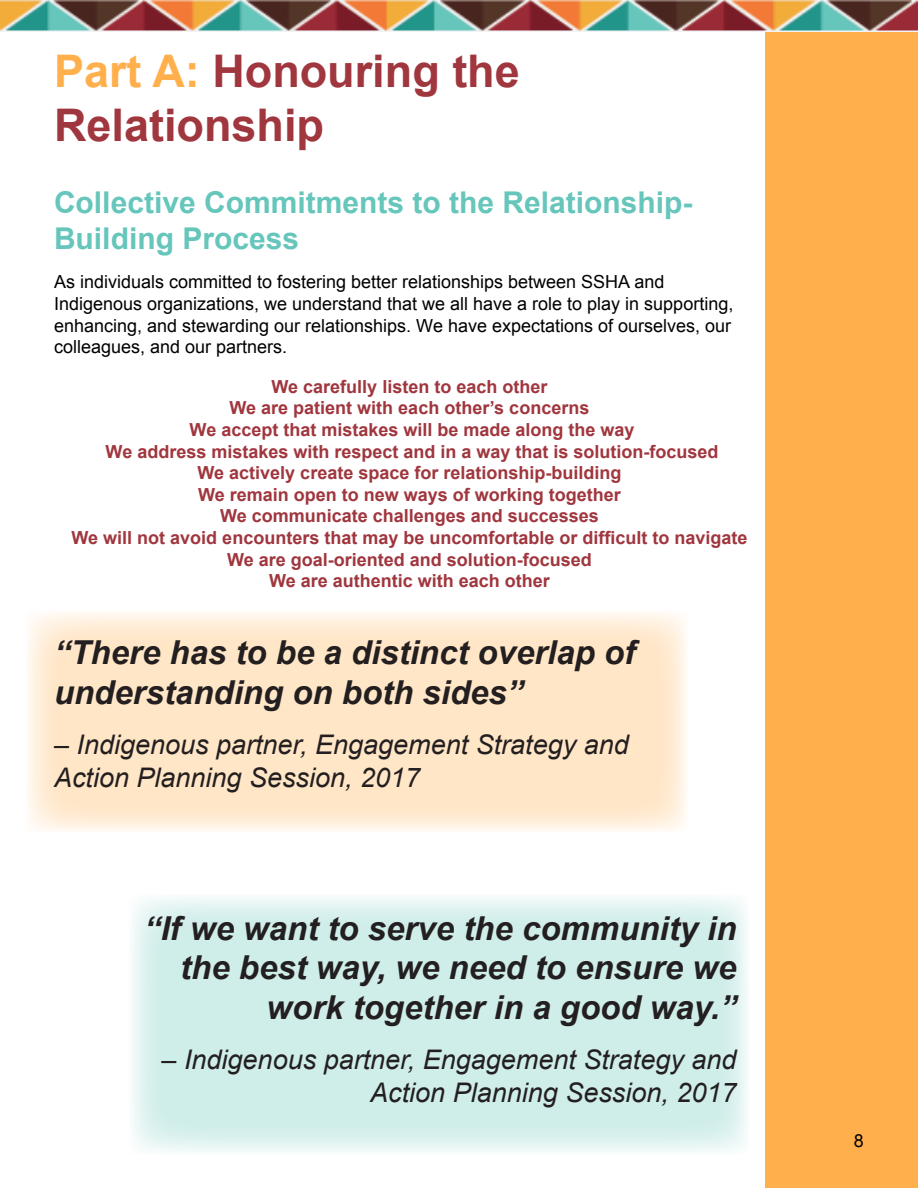
<style>
.page{position:relative;width:918px;height:1188px;background:#fff}
.page>*{position:absolute;margin:0;border:0;box-sizing:border-box;transform-origin:0 0}
.t1{font:700 45px/54px "Arial";color:#a0363e}
.t2{font:italic 700 33px/39.6px "Arial";color:#231f20}
.t3{font:700 30px/36px "Arial";color:#66c6bb}
.t4{font:italic 27px/32.4px "Arial";color:#231f20}
.t5{font:700 18px/21.6px "Arial";color:#a0363e;text-align:center}
.t6{font:18px/21.6px "Arial";color:#000}
.s1{color:#ffaf4c}
</style>
<div class="page">
<svg style="left:132px;top:897px;width:615px;height:255px;background:#d3eeeb"></svg>
<svg style="left:28px;top:613px;width:658px;height:218px;background:#ffe8cc"></svg>
<div style="left:765px;top:0;width:153px;height:1188px;background:#ffaf4c"></div>
<img style="left:0;top:0;width:918px;height:32px">
<h2 class="t1" style="left:54px;top:45px;width:467px"><span class="s1">Part A:</span> Honouring the<br>Relationship</h2>
<h3 class="t3" style="left:54px;top:185px;width:640px">Collective Commitments to the Relationship-<br>Building Process</h3>
<p class="t6" style="left:54px;top:271px;width:681px">As individuals committed to fostering better relationships between SSHA and Indigenous organizations, we understand that we all have a role to play in supporting, enhancing, and stewarding our relationships. We have expectations of ourselves, our colleagues, and our partners.</p>
<p class="t5" style="left:72px;top:376px;width:677px">We carefully listen to each other<br>We are patient with each other’s concerns<br>We accept that mistakes will be made along the way<br>We address mistakes with respect and in a way that is solution-focused<br>We actively create space for relationship-building<br>We remain open to new ways of working together<br>We communicate challenges and successes<br>We will not avoid encounters that may be uncomfortable or difficult to navigate We are goal-oriented and solution-focused<br>We are authentic with each other</p>
<p class="t2" style="left:54px;top:634px;width:583px">“There has to be a distinct overlap of understanding on both sides”</p>
<p class="t4" style="left:54px;top:729px;width:576px">– Indigenous partner, Engagement Strategy and<br>Action Planning Session, 2017</p>
<p class="t2" style="left:144px;top:909px;width:594px;text-align:right">“If we want to serve the community in the best way, we need to ensure we work together in a good way.”</p>
<p class="t4" style="left:162px;top:1044px;width:576px;text-align:right">– Indigenous partner, Engagement Strategy and<br>Action Planning Session, 2017</p>
<p class="t6" style="left:854px;top:1130px;width:12px">8</p>
</div>
